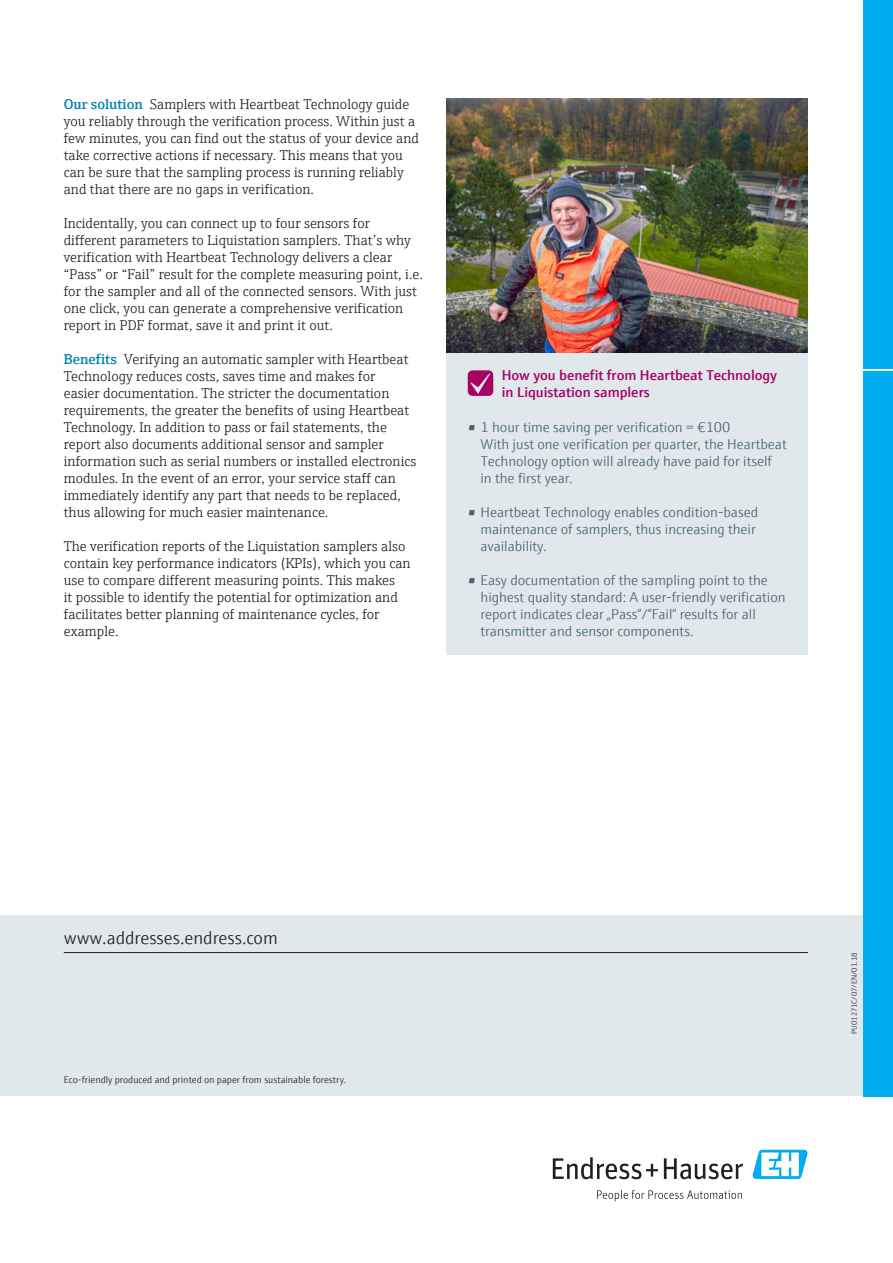
<style>
.page{position:relative;width:893px;height:1263px;background:#fff}
.page>*{position:absolute;margin:0;border:0;box-sizing:border-box;transform-origin:0 0}
.t1{font:300 18px "E+H Sans";color:#231f20}
.t2{font:300 14.25px/17px "E+H Serif";color:#231f20}
.t3{font:300 14.25px/17px "E+H Sans";letter-spacing:-.005em;color:#446472}
.t4{font:600 14.25px/17px "E+H Sans";color:#a70164}
.t5{font:300 9.75px "E+H Sans";color:#231f20}
.t6{font:300 7.5px "E+H Sans";color:#231f20}
.s1{font-weight:600;color:#0081ad}
</style>
<div class="page">
<svg style="left:553px;top:1157px;width:105px;height:22px"></svg>
<svg style="left:664px;top:1158px;width:79px;height:21px"></svg>
<svg style="left:597px;top:1190px;width:145px;height:11px"></svg>
<svg style="left:752px;top:1150px;width:56px;height:29px"></svg>
<div style="left:863px;top:0;width:30px;height:369px;background:#00aeef"></div>
<div style="left:863px;top:371px;width:30px;height:725px;background:#00aeef"></div>
<div style="left:0;top:915px;width:863px;height:181px;background:#e0e8ec"></div>
<hr style="left:64px;top:952px;width:744px;height:1px;background:#231f20">
<div style="left:446px;top:353px;width:362px;height:302px;background:#e0e8ec"></div>
<svg style="left:468px;top:370px;width:25px;height:26px"></svg>
<img style="left:446px;top:98px;width:362px;height:255px">
<p class="t2" style="left:64px;top:94px;width:357px"><span class="s1">Our solution</span> Samplers with Heartbeat Technology guide you reliably through the verification process. Within just a few minutes, you can find out the status of your device and take corrective actions if necessary. This means that you can be sure that the sampling process is running reliably and that there are no gaps in verification.</p>
<p class="t2" style="left:64px;top:213px;width:361px">Incidentally, you can connect up to four sensors for different parameters to Liquistation samplers. That’s why verification with Heartbeat Technology delivers a clear “Pass” or “Fail” result for the complete measuring point, i.e. for the sampler and all of the connected sensors. With just one click, you can generate a comprehensive verification report in PDF format, save it and print it out.</p>
<p class="t2" style="left:64px;top:350px;width:354px"><span class="s1">Benefits</span> Verifying an automatic sampler with Heartbeat Technology reduces costs, saves time and makes for<br>easier documentation. The stricter the documentation requirements, the greater the benefits of using Heartbeat Technology. In addition to pass or fail statements, the report also documents additional sensor and sampler information such as serial numbers or installed electronics modules. In the event of an error, your service staff can immediately identify any part that needs to be replaced, thus allowing for much easier maintenance.</p>
<p class="t2" style="left:64px;top:537px;width:348px">The verification reports of the Liquistation samplers also contain key performance indicators (KPIs), which you can use to compare different measuring points. This makes<br>it possible to identify the potential for optimization and facilitates better planning of maintenance cycles, for example.</p>
<p class="t4" style="left:502px;top:366px;width:277px">How you benefit from Heartbeat Technology in Liquistation samplers</p>
<p class="t3" style="left:480px;top:417px;width:308px;text-indent:-13px">• 1 hour time saving per verification = €100<br>With just one verification per quarter, the Heartbeat Technology option will already have paid for itself in the first year.</p>
<p class="t3" style="left:480px;top:502px;width:279px;text-indent:-13px">• Heartbeat Technology enables condition-based maintenance of samplers, thus increasing their availability.</p>
<p class="t3" style="left:480px;top:570px;width:307px;text-indent:-13px">• Easy documentation of the sampling point to the highest quality standard: A user-friendly verification report indicates clear „Pass“/“Fail“ results for all transmitter and sensor components.</p>
<p class="t1" style="left:64px;top:924px;width:216px">www.addresses.endress.com</p>
<p class="t5" style="left:64px;top:1073px;width:284px">Eco-friendly produced and printed on paper from sustainable forestry.</p>
<p class="t6" style="left:849px;top:1034px;width:83px;rotate:-90deg">PU01271C/07/EN/01.18</p>
</div>
